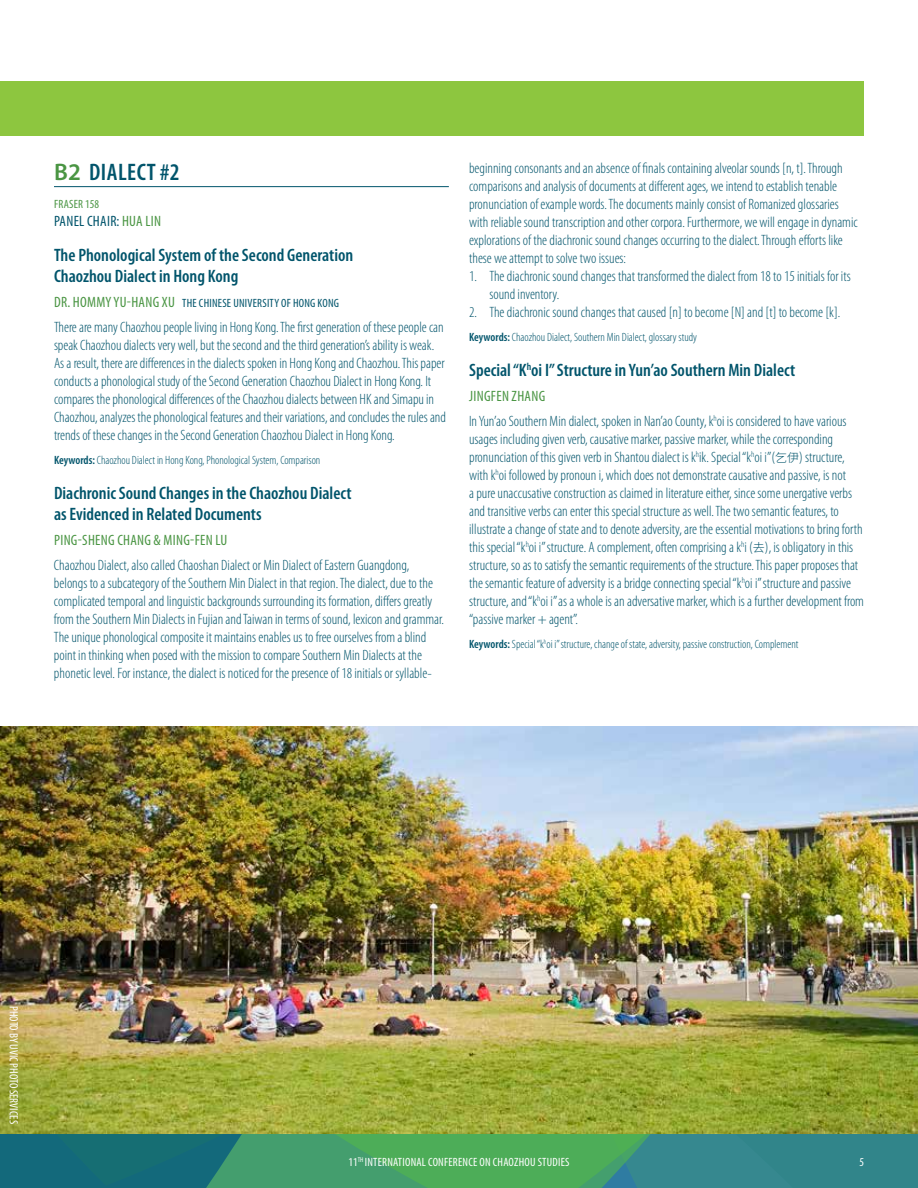
<style>
.page{position:relative;width:918px;height:1188px;background:#fff}
.page>*{position:absolute;margin:0;border:0;box-sizing:border-box;transform-origin:0 0}
.t1{font:600 condensed 24px "Myriad Pro";letter-spacing:.02em;color:#01546b}
.t2{font:600 condensed 18px/21.6px "Myriad Pro";color:#01546b}
.t3{font:300 condensed 15px/18px "Myriad Pro";color:#01546b}
.t4{font:condensed 15px "Myriad Pro";letter-spacing:.02em;color:#4a9543}
.t5{font:condensed 15px "Myriad Pro";letter-spacing:.02em;color:#01546b}
.t6{font:300 condensed 12px "Myriad Pro";color:#01546b}
.t7{font:condensed 12px "Myriad Pro";letter-spacing:.02em;color:#01546b}
.t8{font:condensed 12px "Myriad Pro";letter-spacing:.02em;color:#fff}
.t9{font:condensed 12px "Myriad Pro";color:#fff}
.t10{font:condensed 12px "Myriad Pro";letter-spacing:.02em;color:#4a9543}
.s1{font-stretch:normal;color:#4a9543}
.s2{color:#4a9543}
.s3{font-size:15px;color:#4a9543}
.s4{font-weight:600}
.s5{font-weight:400;color:#4a9543}
.s6{font-family:"Source Han Sans CN";font-stretch:normal;font-size:12px}
</style>
<div class="page">
<svg style="left:0;top:1134px;width:918px;height:54px;background:#358d74"></svg>
<img style="left:0;top:727px;width:918px;height:407px">
<div style="left:0;top:81px;width:864px;height:54px;background:#8dc63f"></div>
<hr style="left:54px;top:186px;width:395px;height:1px;background:#01546b">
<h1 class="t1" style="left:54px;top:157px;width:127px"><span class="s1">B2</span> DIALECT #2</h1>
<p class="t10" style="left:54px;top:196px;width:46px">FRASER 158</p>
<p class="t5" style="left:54px;top:212px;width:109px">PANEL CHAIR: <span class="s2">HUA LIN</span></p>
<p class="t2" style="left:54px;top:244px;width:301px">The Phonological System of the Second Generation<br>Chaozhou Dialect in Hong Kong</p>
<p class="t7" style="left:54px;top:296px;width:286px"><span class="s3">DR. HOMMY YU-HANG XU</span> THE CHINESE UNIVERSITY OF HONG KONG</p>
<p class="t3" style="left:54px;top:318px;width:393px">There are many Chaozhou people living in Hong Kong. The first generation of these people can speak Chaozhou dialects very well, but the second and the third generation’s ability is weak.<br>As a result, there are differences in the dialects spoken in Hong Kong and Chaozhou. This paper conducts a phonological study of the Second Generation Chaozhou Dialect in Hong Kong. It compares the phonological differences of the Chaozhou dialects between HK and Simapu in Chaozhou, analyzes the phonological features and their variations, and concludes the rules and trends of these changes in the Second Generation Chaozhou Dialect in Hong Kong.</p>
<p class="t6" style="left:54px;top:453px;width:268px"><span class="s4">Keywords:</span> Chaozhou Dialect in Hong Kong, Phonological System, Comparison</p>
<p class="t2" style="left:54px;top:482px;width:299px">Diachronic Sound Changes in the Chaozhou Dialect as Evidenced in Related Documents</p>
<p class="t4" style="left:54px;top:531px;width:175px">PING-SHENG CHANG &amp; MING-FEN LU</p>
<p class="t3" style="left:54px;top:556px;width:392px">Chaozhou Dialect, also called Chaoshan Dialect or Min Dialect of Eastern Guangdong, belongs to a subcategory of the Southern Min Dialect in that region. The dialect, due to the complicated temporal and linguistic backgrounds surrounding its formation, differs greatly from the Southern Min Dialects in Fujian and Taiwan in terms of sound, lexicon and grammar.<br>The unique phonological composite it maintains enables us to free ourselves from a blind point in thinking when posed with the mission to compare Southern Min Dialects at the phonetic level. For instance, the dialect is noticed for the presence of 18 initials or syllable-</p>
<p class="t3" style="left:469px;top:159px;width:390px">beginning consonants and an absence of finals containing alveolar sounds [n, t]. Through comparisons and analysis of documents at different ages, we intend to establish tenable pronunciation of example words. The documents mainly consist of Romanized glossaries with reliable sound transcription and other corpora. Furthermore, we will engage in dynamic explorations of the diachronic sound changes occurring to the dialect. Through efforts like these we attempt to solve two issues:</p>
<p class="t3" style="left:489px;top:267px;width:363px;text-indent:-20px">1. The diachronic sound changes that transformed the dialect from 18 to 15 initials for its sound inventory.</p>
<p class="t3" style="left:469px;top:303px;width:373px">2. The diachronic sound changes that caused [n] to become [N] and [t] to become [k].</p>
<p class="t6" style="left:469px;top:330px;width:229px"><span class="s4">Keywords:</span> Chaozhou Dialect, Southern Min Dialect, glossary study</p>
<p class="t2" style="left:469px;top:359px;width:328px">Special “K<sup>h</sup>oi I” Structure in Yun’ao Southern Min Dialect</p>
<p class="t3" style="left:469px;top:383px;width:379px;line-height:24.8px"><span class="s5">JINGFEN ZHANG<br></span>In Yun’ao Southern Min dialect, spoken in Nan’ao County, k<sup>h</sup>oi is considered to have various</p>
<p class="t3" style="left:469px;top:430px;width:396px">usages including given verb, causative marker, passive marker, while the corresponding pronunciation of this given verb in Shantou dialect is k<sup>h</sup>ik. Special “k<sup>h</sup>oi i”(<span class="s6">乞伊</span>) structure, with k<sup>h</sup>oi followed by pronoun i, which does not demonstrate causative and passive, is not<br>a pure unaccusative construction as claimed in literature either, since some unergative verbs and transitive verbs can enter this special structure as well. The two semantic features, to illustrate a change of state and to denote adversity, are the essential motivations to bring forth this special “k<sup>h</sup>oi i” structure. A complement, often comprising a k<sup>h</sup>i (<span class="s6">去</span>), is obligatory in this structure, so as to satisfy the semantic requirements of the structure. This paper proposes that the semantic feature of adversity is a bridge connecting special “k<sup>h</sup>oi i” structure and passive structure, and “k<sup>h</sup>oi i” as a whole is an adversative marker, which is a further development from “passive marker + agent”.</p>
<p class="t6" style="left:469px;top:636px;width:331px"><span class="s4">Keywords:</span> Special “k<sup>h</sup>oi i” structure, change of state, adversity, passive construction, Complement</p>
<p class="t9" style="left:21px;top:1006px;width:119px;rotate:90deg">PHOTO BY UVIC PHOTO SERVICES</p>
<p class="t8" style="left:348px;top:1154px;width:223px">11<sup>TH</sup> INTERNATIONAL CONFERENCE ON CHAOZHOU STUDIES</p>
<p class="t8" style="left:859px;top:1154px;width:6px">5</p>
</div>
